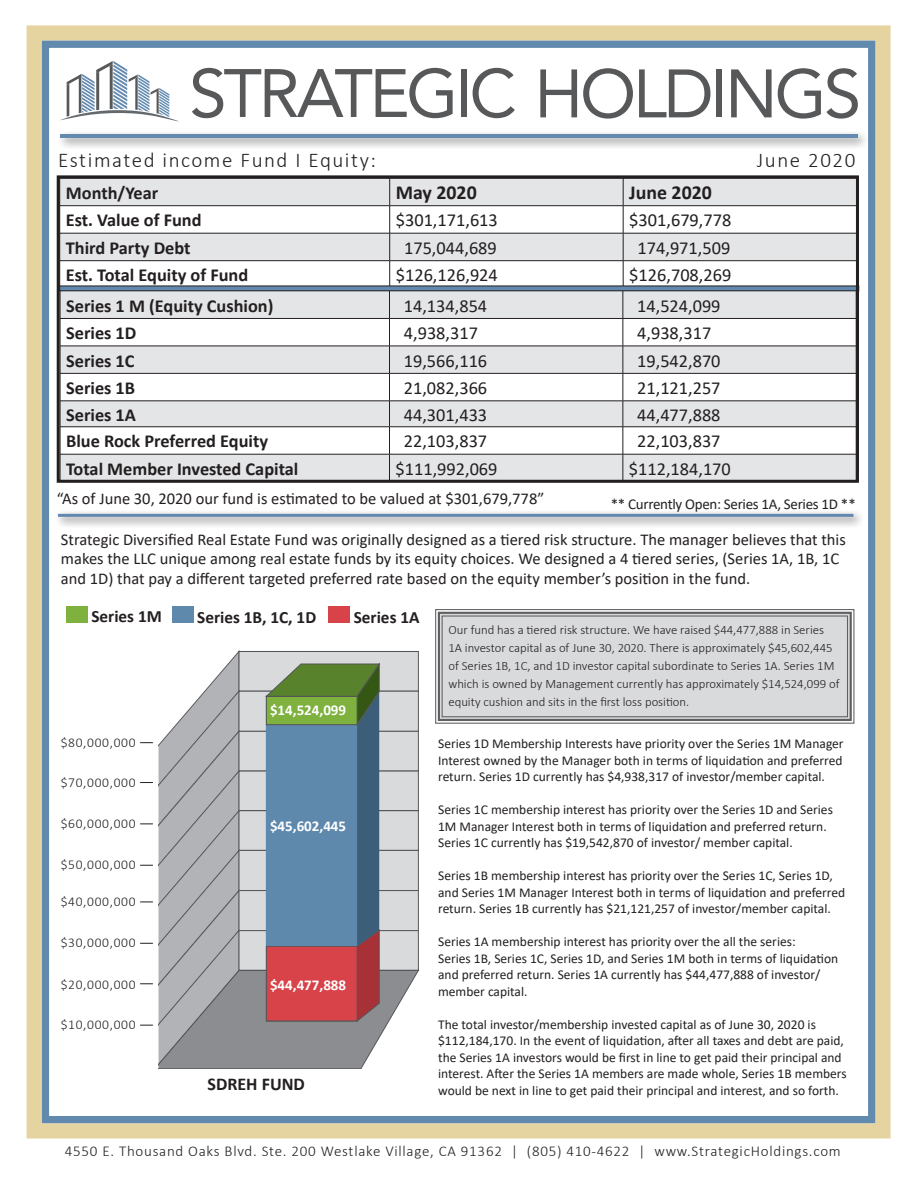
<style>
.page{position:relative;width:918px;height:1188px;background:#fff}
.page>*{position:absolute;margin:0;border:0;box-sizing:border-box;transform-origin:0 0}
.t1{font:300 21px "Calibri";letter-spacing:.075em;color:#231f20}
.t2{font:700 19.8px "Calibri";color:#231f20}
.t3{font:18.3px "Calibri";color:#231f20}
.t4{font:700 18.3px "Calibri";color:#231f20}
.t5{font:700 18px "Calibri";color:#231f20}
.t6{font:700 17.25px "Calibri";color:#231f20}
.t7{font:16.5px "Calibri";color:#231f20}
.t8{font:300 15px "Calibri";letter-spacing:.05em;color:#231f20}
.t9{font:15px "Calibri";letter-spacing:-.02em;color:#231f20}
.t10{font:700 15px "Calibri";color:#fff}
.t11{font:13.5px/16.5px "Calibri";color:#231f20}
.t12{font:300 13.5px "Calibri";letter-spacing:.05em;color:#231f20}
.t13{font:300 12.75px/18px "Calibri";color:#231f20}
</style>
<div class="page">
<div style="left:42px;top:40px;width:834px;height:1084px;border:8px solid #628aaf"></div>
<div style="left:27px;top:25px;width:864px;height:1113px;border:15px solid #e6d4a0"></div>
<svg style="left:60px;top:61px;width:119px;height:61px"></svg>
<svg style="left:192px;top:68px;width:261px;height:50px"></svg>
<div style="left:461px;top:69px;width:6px;height:48px;background:#57585a"></div>
<svg style="left:473px;top:68px;width:42px;height:50px"></svg>
<svg style="left:540px;top:69px;width:37px;height:48px"></svg>
<svg style="left:583px;top:68px;width:50px;height:51px"></svg>
<svg style="left:639px;top:69px;width:71px;height:48px"></svg>
<div style="left:717px;top:69px;width:5px;height:48px;background:#57585a"></div>
<svg style="left:731px;top:69px;width:41px;height:48px"></svg>
<svg style="left:778px;top:68px;width:80px;height:51px"></svg>
<div style="left:56px;top:130px;width:814px;height:19px;background:#231f20;opacity:.75"></div>
<hr style="left:60px;top:134px;width:798px;height:3px;background:#638aaf">
<div style="left:54px;top:509px;width:811px;height:20px;background:#231f20;opacity:.75"></div>
<div style="left:58px;top:514px;width:795px;height:3px;border:2px solid #6288ae"></div>
<div style="left:435px;top:609px;width:420px;height:115px;background:#d9dadc"></div>
<div style="left:438px;top:612px;width:414px;height:109px;border:2px solid #5f5f62"></div>
<div style="left:442px;top:615px;width:406px;height:102px;border:1px solid #5f5f62"></div>
<div style="left:66px;top:607px;width:22px;height:16px;background:#7eb13e"></div>
<div style="left:172px;top:607px;width:22px;height:16px;background:#5e89ad"></div>
<div style="left:328px;top:607px;width:22px;height:16px;background:#d8434a"></div>
<svg style="left:140px;top:742px;width:13px;height:1px"></svg>
<svg style="left:140px;top:824px;width:13px;height:1px"></svg>
<svg style="left:140px;top:902px;width:13px;height:1px"></svg>
<svg style="left:140px;top:984px;width:13px;height:1px"></svg>
<svg style="left:140px;top:782px;width:13px;height:1px"></svg>
<svg style="left:140px;top:865px;width:13px;height:1px"></svg>
<svg style="left:140px;top:943px;width:13px;height:1px"></svg>
<svg style="left:140px;top:1025px;width:13px;height:1px"></svg>
<svg style="left:159px;top:651px;width:260px;height:418px;background:#9fa1a6"></svg>
<svg style="left:61px;top:179px;width:794px;height:300px"></svg>
<div style="left:60px;top:286px;width:799px;height:5px;background:#6288ae"></div>
<div style="left:60px;top:286px;width:799px;height:5px;border:1px solid #231f20"></div>
<div style="left:57px;top:175px;width:802px;height:308px;border:3px solid #231f20"></div>
<p class="t1" style="left:58px;top:147px;width:320px">Estimated income Fund I Equity:</p>
<p class="t4" style="left:66px;top:180px;width:94px">Month/Year</p>
<p class="t2" style="left:396px;top:179px;width:82px">May 2020</p>
<p class="t2" style="left:629px;top:179px;width:84px">June 2020</p>
<p class="t4" style="left:66px;top:207px;width:137px">Est. Value of Fund</p>
<p class="t3" style="left:396px;top:208px;width:104px">$301,171,613</p>
<p class="t3" style="left:629px;top:208px;width:104px">$301,679,778</p>
<p class="t4" style="left:66px;top:235px;width:126px">Third Party Debt</p>
<p class="t3" style="left:404px;top:235px;width:94px">175,044,689</p>
<p class="t3" style="left:638px;top:235px;width:94px">174,971,509</p>
<p class="t4" style="left:66px;top:262px;width:184px">Est. Total Equity of Fund</p>
<p class="t3" style="left:396px;top:263px;width:104px">$126,126,924</p>
<p class="t3" style="left:629px;top:263px;width:104px">$126,708,269</p>
<p class="t4" style="left:66px;top:293px;width:209px">Series 1 M (Equity Cushion)</p>
<p class="t3" style="left:404px;top:293px;width:85px">14,134,854</p>
<p class="t3" style="left:637px;top:293px;width:85px">14,524,099</p>
<p class="t4" style="left:66px;top:320px;width:72px">Series 1D</p>
<p class="t3" style="left:404px;top:320px;width:76px">4,938,317</p>
<p class="t3" style="left:637px;top:320px;width:76px">4,938,317</p>
<p class="t4" style="left:66px;top:347px;width:70px">Series 1C</p>
<p class="t3" style="left:404px;top:348px;width:85px">19,566,116</p>
<p class="t3" style="left:637px;top:348px;width:85px">19,542,870</p>
<p class="t4" style="left:66px;top:375px;width:71px">Series 1B</p>
<p class="t3" style="left:404px;top:375px;width:85px">21,082,366</p>
<p class="t3" style="left:637px;top:375px;width:85px">21,121,257</p>
<p class="t4" style="left:66px;top:402px;width:71px">Series 1A</p>
<p class="t3" style="left:404px;top:402px;width:85px">44,301,433</p>
<p class="t3" style="left:637px;top:402px;width:85px">44,477,888</p>
<p class="t4" style="left:66px;top:428px;width:203px">Blue Rock Preferred Equity</p>
<p class="t3" style="left:404px;top:429px;width:85px">22,103,837</p>
<p class="t3" style="left:637px;top:429px;width:85px">22,103,837</p>
<p class="t4" style="left:66px;top:456px;width:234px">Total Member Invested Capital</p>
<p class="t3" style="left:396px;top:456px;width:103px">$111,992,069</p>
<p class="t3" style="left:629px;top:456px;width:103px">$112,184,170</p>
<p class="t1" style="left:757px;top:147px;width:100px">June 2020</p>
<p class="t7" style="left:57px;top:487px;width:489px">“As of June 30, 2020 our fund is estimated to be valued at $301,679,778”</p>
<p class="t9" style="left:611px;top:494px;width:247px">** Currently Open: Series 1A, Series 1D **</p>
<p class="t7" style="left:61px;top:528px;width:786px">Strategic Diversified Real Estate Fund was originally designed as a tiered risk structure. The manager believes that this</p>
<p class="t7" style="left:61px;top:548px;width:780px">makes the LLC unique among real estate funds by its equity choices. We designed a 4 tiered series, (Series 1A, 1B, 1C</p>
<p class="t7" style="left:61px;top:567px;width:691px">and 1D) that pay a different targeted preferred rate based on the equity member’s position in the fund.</p>
<p class="t13" style="left:448px;top:621px;width:393px">Our fund has a tiered risk structure. We have raised $44,477,888 in Series 1A investor capital as of June 30, 2020. There is approximately $45,602,445 of Series 1B, 1C, and 1D investor capital subordinate to Series 1A. Series 1M which is owned by Management currently has approximately $14,524,099 of equity cushion and sits in the first loss position.</p>
<p class="t6" style="left:91px;top:604px;width:72px">Series 1M</p>
<p class="t6" style="left:197px;top:605px;width:120px">Series 1B, 1C, 1D</p>
<p class="t6" style="left:354px;top:605px;width:67px">Series 1A</p>
<p class="t10" style="left:270px;top:699px;width:78px">$14,524,099</p>
<p class="t12" style="left:61px;top:734px;width:76px">$80,000,000</p>
<p class="t12" style="left:61px;top:774px;width:76px">$70,000,000</p>
<p class="t12" style="left:61px;top:815px;width:76px">$60,000,000</p>
<p class="t12" style="left:61px;top:856px;width:76px">$50,000,000</p>
<p class="t12" style="left:61px;top:893px;width:76px">$40,000,000</p>
<p class="t12" style="left:61px;top:935px;width:76px">$30,000,000</p>
<p class="t12" style="left:61px;top:976px;width:76px">$20,000,000</p>
<p class="t12" style="left:61px;top:1016px;width:76px">$10,000,000</p>
<p class="t10" style="left:270px;top:815px;width:78px">$45,602,445</p>
<p class="t10" style="left:270px;top:975px;width:78px">$44,477,888</p>
<p class="t5" style="left:208px;top:1072px;width:99px">SDREH FUND</p>
<p class="t11" style="left:438px;top:735px;width:407px;text-align:justify">Series 1D Membership Interests have priority over the Series 1M Manager Interest owned by the Manager both in terms of liquidation and preferred return. Series 1D currently has $4,938,317 of investor/member capital.</p>
<p class="t11" style="left:438px;top:801px;width:396px">Series 1C membership interest has priority over the Series 1D and Series<br>1M Manager Interest both in terms of liquidation and preferred return.<br>Series 1C currently has $19,542,870 of investor/ member capital.</p>
<p class="t11" style="left:438px;top:867px;width:409px">Series 1B membership interest has priority over the Series 1C, Series 1D, and Series 1M Manager Interest both in terms of liquidation and preferred return. Series 1B currently has $21,121,257 of investor/member capital.</p>
<p class="t11" style="left:438px;top:933px;width:359px">Series 1A membership interest has priority over the all the series:</p>
<p class="t11" style="left:438px;top:950px;width:402px">Series 1B, Series 1C, Series 1D, and Series 1M both in terms of liquidation and preferred return. Series 1A currently has $44,477,888 of investor/ member capital.</p>
<p class="t11" style="left:438px;top:1016px;width:410px">The total investor/membership invested capital as of June 30, 2020 is $112,184,170. In the event of liquidation, after all taxes and debt are paid, the Series 1A investors would be first in line to get paid their principal and interest. After the Series 1A members are made whole, Series 1B members would be next in line to get paid their principal and interest, and so forth.</p>
<p class="t8" style="left:65px;top:1142px;width:778px">4550 E. Thousand Oaks Blvd. Ste. 200 Westlake Village, CA 91362 | (805) 410-4622 | www.StrategicHoldings.com</p>
</div>
